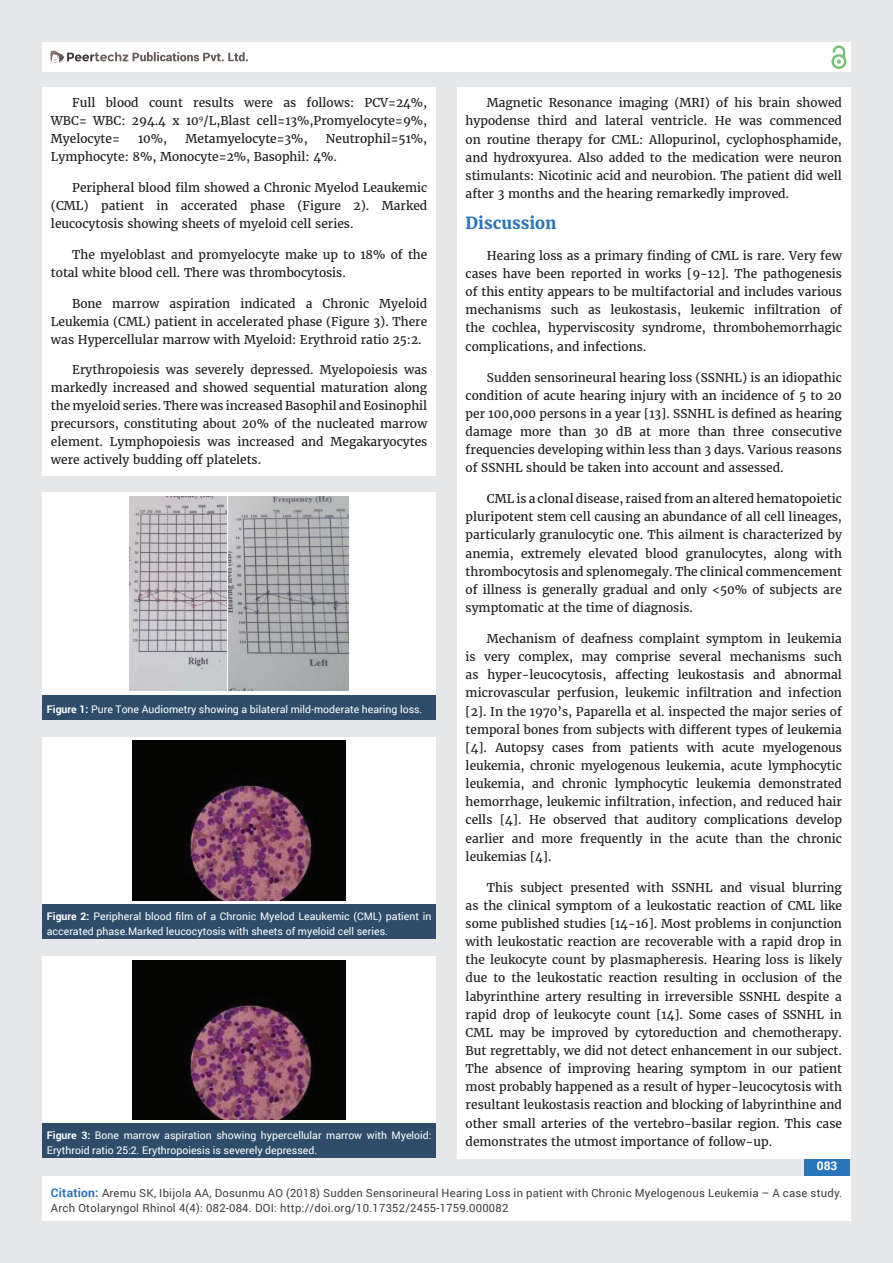
<style>
.page{position:relative;width:893px;height:1263px;background:#e6e7e9}
.page>*{position:absolute;margin:0;border:0;box-sizing:border-box;transform-origin:0 0}
.t1{font:700 16.5px "Merriweather";color:#2a75ba}
.t2{font:12px/18.1px "Merriweather";color:#231f20;text-align:justify}
.t3{font:700 12px "Roboto";color:#fff}
.t4{font:11.25px/15px "Roboto";letter-spacing:.02em;color:#3e3e3f}
.t5{font:10.5px/15px "Roboto";color:#fff}
.s1{font-weight:700}
.s2{font-weight:700;font-size:12px;color:#2a75ba}
</style>
<div class="page">
<div style="left:42px;top:43px;width:808px;height:29px;background:#fff"></div>
<div style="left:831px;top:54px;width:15px;height:15px;border:2px solid #72c272;border-radius:50%"></div>
<svg style="left:831px;top:45px;width:15px;height:19px"></svg>
<div style="left:804px;top:1157px;width:46px;height:43px;background:#2a75ba"></div>
<svg style="left:49px;top:50px;width:199px;height:14px"></svg>
<div style="left:42px;top:1176px;width:808px;height:44px;background:#fff"></div>
<div style="left:42px;top:87px;width:394px;height:388px;background:#fff"></div>
<div style="left:457px;top:87px;width:393px;height:1071px;background:#fff"></div>
<div style="left:43px;top:492px;width:393px;height:203px;background:#fff"></div>
<div style="left:43px;top:695px;width:393px;height:25px;background:#2f4d6a"></div>
<img style="left:130px;top:496px;width:97px;height:195px">
<img style="left:229px;top:497px;width:120px;height:194px">
<div style="left:43px;top:737px;width:393px;height:167px;background:#fff"></div>
<div style="left:43px;top:904px;width:393px;height:35px;background:#2f4d6a"></div>
<img style="left:133px;top:741px;width:212px;height:159px">
<div style="left:43px;top:956px;width:393px;height:168px;background:#fff"></div>
<div style="left:43px;top:1124px;width:393px;height:34px;background:#2f4d6a"></div>
<img style="left:133px;top:960px;width:212px;height:159px">
<p class="t2" style="left:51px;top:94px;width:378px;text-indent:21px">Full blood count results were as follows: PCV=24%, WBC= WBC: 294.4 x 10<sup>9</sup>/L,Blast cell=13%,Promyelocyte=9%, Myelocyte=</p>
<p class="t2" style="left:51px;top:130px;width:378px;text-indent:275px">Neutrophil=51%,<br>Lymphocyte: 8%, Monocyte=2%, Basophil: 4%.</p>
<p class="t2" style="left:51px;top:179px;width:378px;text-indent:21px">Peripheral blood film showed a Chronic Myelod Leaukemic (CML) patient in accerated phase (Figure 2). Marked leucocytosis showing sheets of myeloid cell series.</p>
<p class="t2" style="left:51px;top:246px;width:378px;text-indent:21px">The myeloblast and promyelocyte make up to 18% of the total white blood cell. There was thrombocytosis.</p>
<p class="t2" style="left:51px;top:294px;width:378px;text-indent:21px">Bone marrow aspiration indicated a Chronic Myeloid Leukemia (CML) patient in accelerated phase (Figure 3). There was Hypercellular marrow with Myeloid: Erythroid ratio 25:2.</p>
<p class="t2" style="left:51px;top:361px;width:378px;text-indent:21px">Erythropoiesis was severely depressed. Myelopoiesis was markedly increased and showed sequential maturation along the myeloid series. There was increased Basophil and Eosinophil precursors, constituting about 20% of the nucleated marrow element. Lymphopoiesis was increased and Megakaryocytes were actively budding off platelets.</p>
<p class="t2" style="left:138px;top:130px;width:31px">10%,</p>
<p class="t2" style="left:186px;top:130px;width:124px">Metamyelocyte=3%,</p>
<p class="t5" style="left:47px;top:701px;width:377px"><span class="s1">Figure 1:</span> Pure Tone Audiometry showing a bilateral mild-moderate hearing loss.</p>
<p class="t5" style="left:47px;top:908px;width:386px"><span class="s1">Figure 2:</span> Peripheral blood film of a Chronic Myelod Leaukemic (CML) patient in accerated phase.Marked leucocytosis with sheets of myeloid cell series.</p>
<p class="t5" style="left:47px;top:1127px;width:386px"><span class="s1">Figure 3:</span> Bone marrow aspiration showing hypercellular marrow with Myeloid:<br>Erythroid ratio 25:2. Erythropoiesis is severely depressed.</p>
<p class="t2" style="left:466px;top:94px;width:378px;text-indent:21px">Magnetic Resonance imaging (MRI) of his brain showed hypodense third and lateral ventricle. He was commenced on routine therapy for CML: Allopurinol, cyclophosphamide, and hydroxyurea. Also added to the medication were neuron stimulants: Nicotinic acid and neurobion. The patient did well after 3 months and the hearing remarkedly improved.</p>
<h1 class="t1" style="left:466px;top:213px;width:93px">Discussion</h1>
<p class="t2" style="left:466px;top:247px;width:378px;text-indent:21px">Hearing loss as a primary finding of CML is rare. Very few cases have been reported in works [9-12]. The pathogenesis of this entity appears to be multifactorial and includes various mechanisms such as leukostasis, leukemic infiltration of the cochlea, hyperviscosity syndrome, thrombohemorrhagic complications, and infections.</p>
<p class="t2" style="left:466px;top:368px;width:378px;text-indent:21px">Sudden sensorineural hearing loss (SSNHL) is an idiopathic condition of acute hearing injury with an incidence of 5 to 20 per 100,000 persons in a year [13]. SSNHL is defined as hearing damage more than 30 dB at more than three consecutive frequencies developing within less than 3 days. Various reasons of SSNHL should be taken into account and assessed.</p>
<p class="t2" style="left:466px;top:490px;width:378px;text-indent:21px">CML is a clonal disease, raised from an altered hematopoietic pluripotent stem cell causing an abundance of all cell lineages, particularly granulocytic one. This ailment is characterized by anemia, extremely elevated blood granulocytes, along with thrombocytosis and splenomegaly. The clinical commencement of illness is generally gradual and only &lt;50% of subjects are symptomatic at the time of diagnosis.</p>
<p class="t2" style="left:466px;top:630px;width:378px;text-indent:21px">Mechanism of deafness complaint symptom in leukemia is very complex, may comprise several mechanisms such as hyper-leucocytosis, affecting leukostasis and abnormal microvascular perfusion, leukemic infiltration and infection [2]. In the 1970’s, Paparella et al. inspected the major series of temporal bones from subjects with different types of leukemia [4]. Autopsy cases from patients with acute myelogenous leukemia, chronic myelogenous leukemia, acute lymphocytic leukemia, and chronic lymphocytic leukemia demonstrated hemorrhage, leukemic infiltration, infection, and reduced hair cells [4]. He observed that auditory complications develop earlier and more frequently in the acute than the chronic leukemias [4].</p>
<p class="t2" style="left:466px;top:878px;width:378px;text-indent:21px">This subject presented with SSNHL and visual blurring as the clinical symptom of a leukostatic reaction of CML like some published studies [14-16]. Most problems in conjunction with leukostatic reaction are recoverable with a rapid drop in the leukocyte count by plasmapheresis. Hearing loss is likely due to the leukostatic reaction resulting in occlusion of the labyrinthine artery resulting in irreversible SSNHL despite a rapid drop of leukocyte count [14]. Some cases of SSNHL in CML may be improved by cytoreduction and chemotherapy.<br>But regrettably, we did not detect enhancement in our subject.<br>The absence of improving hearing symptom in our patient most probably happened as a result of hyper-leucocytosis with resultant leukostasis reaction and blocking of labyrinthine and other small arteries of the vertebro-basilar region. This case demonstrates the utmost importance of follow-up.</p>
<p class="t3" style="left:817px;top:1157px;width:22px">083</p>
<p class="t4" style="left:51px;top:1185px;width:792px"><span class="s2">Citation:</span> Aremu SK, Ibijola AA, Dosunmu AO (2018) Sudden Sensorineural Hearing Loss in patient with Chronic Myelogenous Leukemia – A case study.<br>Arch Otolaryngol Rhinol 4(4): 082-084. DOI: http://doi.org/10.17352/2455-1759.000082</p>
</div>
